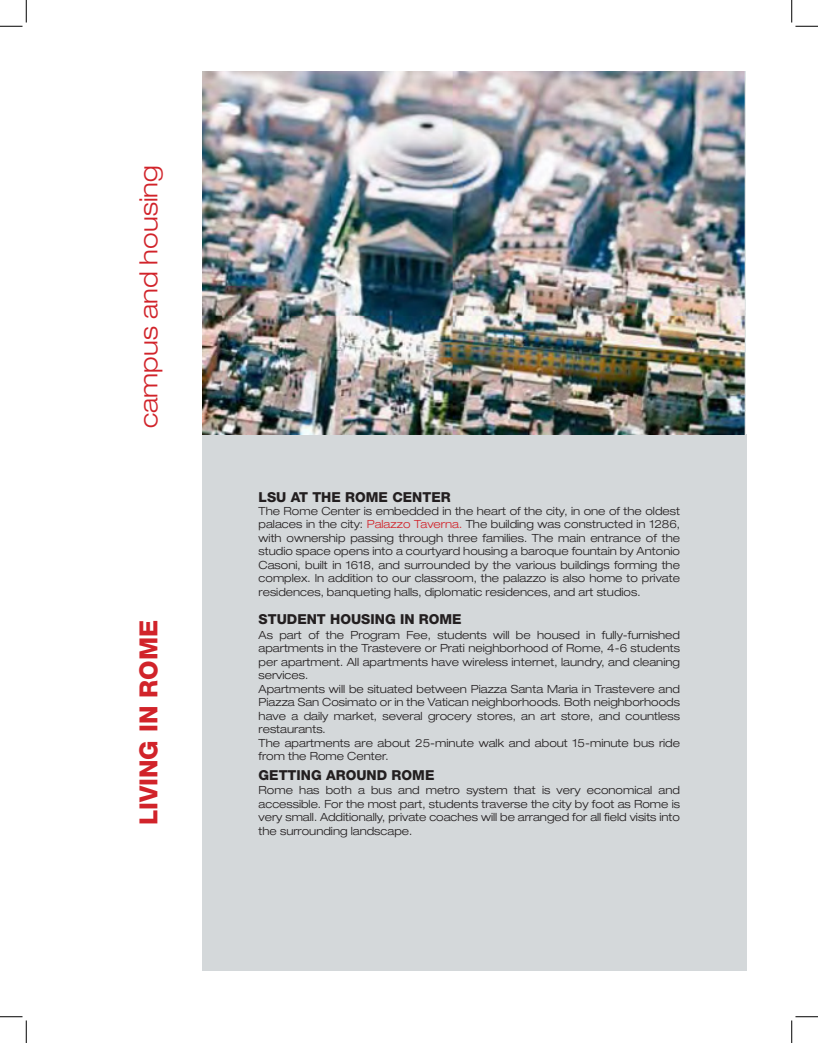
<style>
.page{position:relative;width:818px;height:1043px;background:#fff}
.page>*{position:absolute;margin:0;border:0;box-sizing:border-box;transform-origin:0 0}
.t1{font:300 expanded 25px "Helvetica Neue LT Pro";color:#d1232a}
.t2{font:800 25px "Helvetica Neue LT Pro";color:#d1232a}
.t3{font:800 13.75px "Helvetica Neue LT Pro";color:#231f20}
.t4{font:300 expanded 11.25px/13.5px "Helvetica Neue LT Pro";color:#231f20;text-align:justify}
.s1{color:#d1232a}
</style>
<div class="page">
<div style="left:202px;top:434px;width:544px;height:537px;background:#d4d8da"></div>
<img style="left:202px;top:71px;width:543px;height:363px">
<svg style="left:0;top:0;width:27px;height:27px"></svg>
<svg style="left:0;top:1016px;width:27px;height:26px"></svg>
<svg style="left:791px;top:0;width:27px;height:27px"></svg>
<svg style="left:791px;top:1016px;width:27px;height:26px"></svg>
<p class="t1" style="left:134px;top:428px;width:264px;rotate:-90deg">campus and housing</p>
<p class="t2" style="left:134px;top:825px;width:207px;rotate:-90deg">LIVING IN ROME</p>
<p class="t3" style="left:258px;top:488px;width:194px">LSU AT THE ROME CENTER</p>
<p class="t4" style="left:258px;top:503px;width:423px">The Rome Center is embedded in the heart of the city, in one of the oldest palaces in the city: <span class="s1">Palazzo Taverna.</span> The building was constructed in 1286, with ownership passing through three families. The main entrance of the studio space opens into a courtyard housing a baroque fountain by Antonio Casoni, built in 1618, and surrounded by the various buildings forming the complex. In addition to our classroom, the palazzo is also home to private residences, banqueting halls, diplomatic residences, and art studios.</p>
<p class="t3" style="left:258px;top:611px;width:204px">STUDENT HOUSING IN ROME</p>
<p class="t4" style="left:258px;top:628px;width:423px">As part of the Program Fee, students will be housed in fully-furnished apartments in the Trastevere or Prati neighborhood of Rome, 4-6 students per apartment. All apartments have wireless internet, laundry, and cleaning services.</p>
<p class="t4" style="left:258px;top:682px;width:423px">Apartments will be situated between Piazza Santa Maria in Trastevere and Piazza San Cosimato or in the Vatican neighborhoods. Both neighborhoods have a daily market, several grocery stores, an art store, and countless restaurants.</p>
<p class="t4" style="left:258px;top:736px;width:423px">The apartments are about 25-minute walk and about 15-minute bus ride from the Rome Center.</p>
<p class="t3" style="left:258px;top:766px;width:177px">GETTING AROUND ROME</p>
<p class="t4" style="left:258px;top:783px;width:423px">Rome has both a bus and metro system that is very economical and accessible. For the most part, students traverse the city by foot as Rome is very small. Additionally, private coaches will be arranged for all field visits into the surrounding landscape.</p>
</div>
